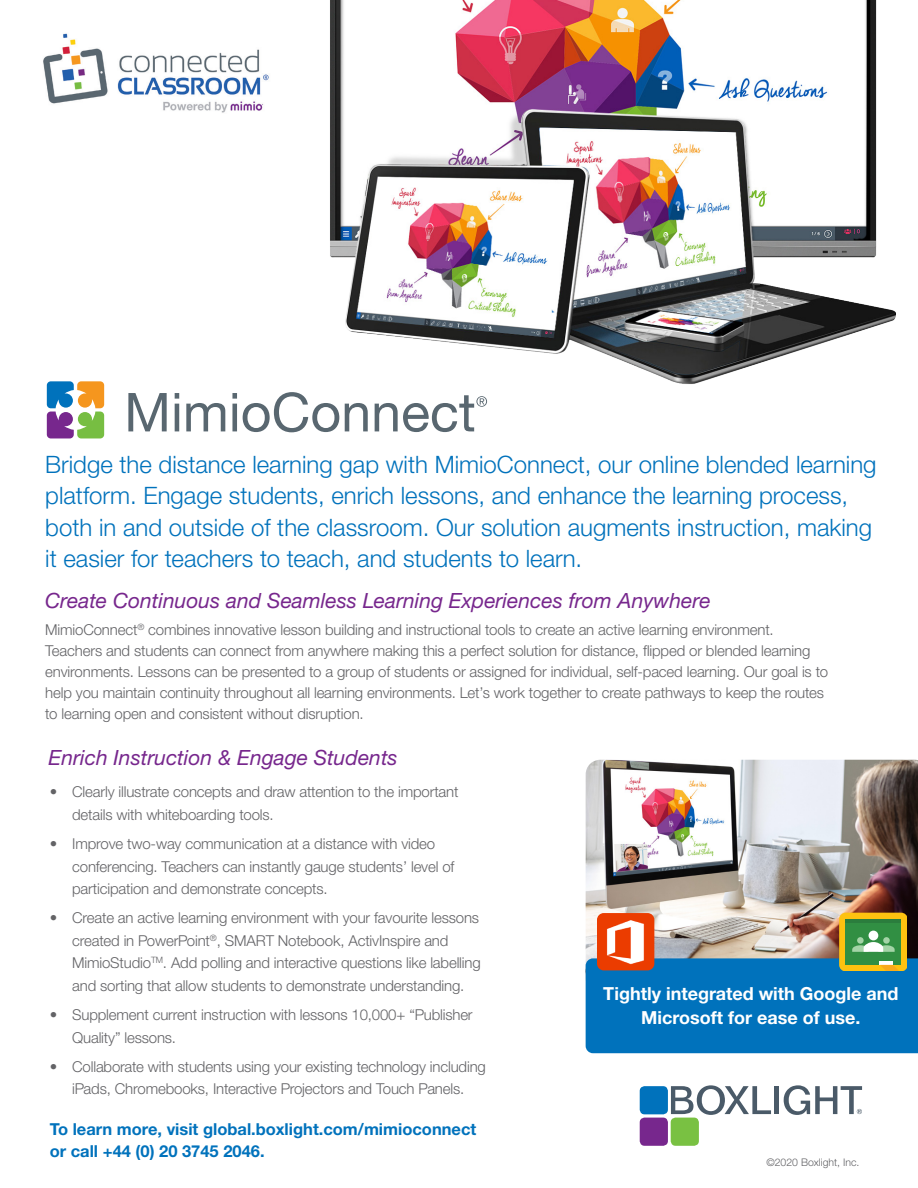
<style>
.page{position:relative;width:918px;height:1188px;background:#fff}
.page>*{position:absolute;margin:0;border:0;box-sizing:border-box;transform-origin:0 0}
.t1{font:300 24px/31.5px "Helvetica Neue LTW1 G";color:#0072bc}
.t2{font:italic 21px "Helvetica Neue LTW1 G";color:#77278d}
.t3{font:700 18px/24px "Helvetica Neue LTW1 G";color:#fff;text-align:center}
.t4{font:700 16.5px/22.5px "Helvetica Neue LTW1 G";color:#0072bc}
.t5{font:300 15px/22.5px "Helvetica Neue LTW1 G";letter-spacing:-.01em;color:#636366}
.t6{font:300 10.5px "Helvetica Neue LTW1 G";color:#636366}
</style>
<div class="page">
<img style="left:330px;top:0;width:566px;height:384px">
<svg style="left:671px;top:1085px;width:100px;height:30px"></svg>
<hr style="left:775px;top:1086px;width:4px;height:28px;background:#4a5a68">
<svg style="left:784px;top:1085px;width:78px;height:30px"></svg>
<div style="left:640px;top:1086px;width:28px;height:28px;background:#0072bc;border-radius:5px"></div>
<div style="left:640px;top:1118px;width:28px;height:28px;background:#77278d;border-radius:5px"></div>
<div style="left:671px;top:1118px;width:28px;height:28px;background:#79c142;border-radius:5px"></div>
<img style="left:586px;top:760px;width:332px;height:198px">
<div style="left:839px;top:913px;width:68px;height:58px;background:#fec210;border-radius:7px"></div>
<div style="left:846px;top:919px;width:55px;height:46px;background:#318f43"></div>
<div style="left:869px;top:931px;width:9px;height:9px;background:#fff;border-radius:50%"></div>
<div style="left:857px;top:937px;width:7px;height:7px;background:#a4d4a7;border-radius:50%"></div>
<hr style="left:846px;top:919px;width:55px;height:3px;background:#2b7d3d">
<div style="left:586px;top:958px;width:332px;height:95px;background:#0072bc"></div>
<div style="left:883px;top:937px;width:7px;height:7px;background:#a4d4a7;border-radius:50%"></div>
<svg style="left:852px;top:942px;width:43px;height:10px"></svg>
<img style="left:597px;top:913px;width:57px;height:57px">
<img style="left:43px;top:33px;width:226px;height:80px">
<svg style="left:128px;top:393px;width:39px;height:38px"></svg>
<svg style="left:175px;top:393px;width:4px;height:38px"></svg>
<svg style="left:186px;top:403px;width:39px;height:28px"></svg>
<svg style="left:232px;top:393px;width:5px;height:38px"></svg>
<svg style="left:243px;top:392px;width:96px;height:40px"></svg>
<svg style="left:345px;top:403px;width:23px;height:28px"></svg>
<svg style="left:375px;top:395px;width:112px;height:37px"></svg>
<svg style="left:47px;top:381px;width:57px;height:57px"></svg>
<p class="t1" style="left:45px;top:448px;width:833px">Bridge the distance learning gap with MimioConnect, our online blended learning platform. Engage students, enrich lessons, and enhance the learning process, both in and outside of the classroom. Our solution augments instruction, making it easier for teachers to teach, and students to learn.</p>
<p class="t2" style="left:45px;top:588px;width:667px">Create Continuous and Seamless Learning Experiences from Anywhere</p>
<p class="t5" style="left:45px;top:619px;width:784px;line-height:21px">MimioConnect<sup>®</sup> combines innovative lesson building and instructional tools to create an active learning environment.<br>Teachers and students can connect from anywhere making this a perfect solution for distance, flipped or blended learning environments. Lessons can be presented to a group of students or assigned for individual, self-paced learning. Our goal is to help you maintain continuity throughout all learning environments. Let’s work together to create pathways to keep the routes to learning open and consistent without disruption.</p>
<p class="t2" style="left:49px;top:745px;width:351px">Enrich Instruction &amp; Engage Students</p>
<p class="t5" style="left:72px;top:781px;width:388px;text-indent:-22px">• Clearly illustrate concepts and draw attention to the important details with whiteboarding tools.</p>
<p class="t5" style="left:72px;top:833px;width:384px;text-indent:-22px">• Improve two-way communication at a distance with video conferencing. Teachers can instantly gauge students’ level of participation and demonstrate concepts.</p>
<p class="t5" style="left:72px;top:907px;width:410px;text-indent:-22px">• Create an active learning environment with your favourite lessons created in PowerPoint<sup>®</sup>, SMART Notebook, ActivInspire and MimioStudio<sup>TM</sup>. Add polling and interactive questions like labelling and sorting that allow students to demonstrate understanding.</p>
<p class="t5" style="left:72px;top:1004px;width:402px;text-indent:-22px">• Supplement current instruction with lessons 10,000+ “Publisher<br>Quality” lessons.</p>
<p class="t5" style="left:50px;top:1055px;width:438px;text-align:center">• Collaborate with students using your existing technology including iPads, Chromebooks, Interactive Projectors and Touch Panels.</p>
<p class="t4" style="left:50px;top:1118px;width:428px">To learn more, visit global.boxlight.com/mimioconnect or call +44 (0) 20 3745 2046.</p>
<p class="t3" style="left:603px;top:981px;width:297px">Tightly integrated with Google and<br>Microsoft for ease of use.</p>
<p class="t6" style="left:766px;top:1155px;width:95px">©2020 Boxlight, Inc.</p>
</div>
